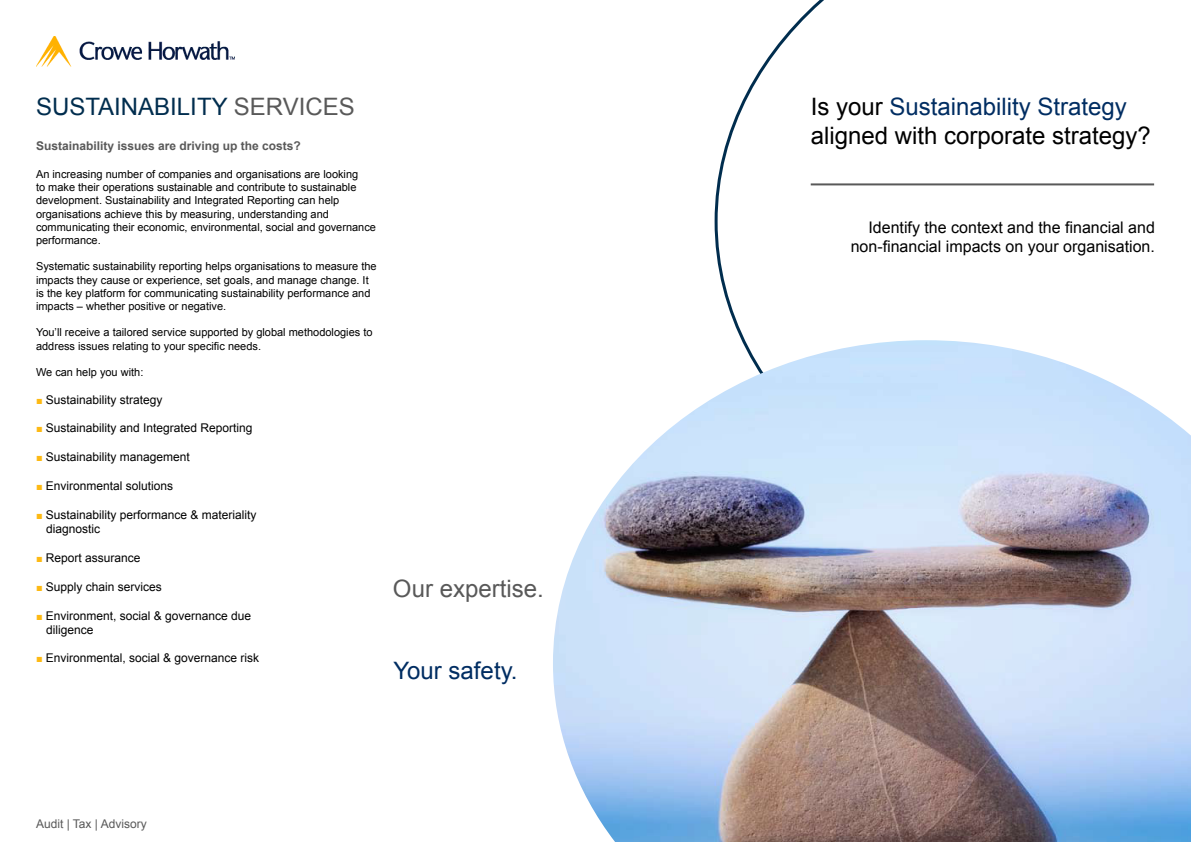
<style>
.page{position:relative;width:1191px;height:842px;background:#fff}
.page>*{position:absolute;margin:0;border:0;box-sizing:border-box;transform-origin:0 0}
.t1{font:24px/28.8px "Arial";color:#000}
.t2{font:24px "Arial";color:#002d4e}
.t3{font:24px "Arial";color:#595959}
.t4{font:24px "Arial";color:#002d62}
.t5{font:16px/19.2px "Arial";color:#000;text-align:right}
.t6{font:12px/14.4px "Arial";color:#000}
.t7{font:700 12px "Arial";color:#595959}
.t8{font:12px "Arial";color:#595959}
.t9{font:11px/13.2px "Arial";color:#000}
.s1{color:#595959}
.s2{font-size:11px;color:#fdb913}
.s3{color:#002d62}
</style>
<div class="page">
<svg style="left:714px;top:0;width:441px;height:340px"></svg>
<img style="left:553px;top:340px;width:638px;height:502px">
<img style="left:36px;top:36px;width:198px;height:31px">
<hr style="left:810px;top:183px;width:344px;height:2px;background:#595959">
<h1 class="t2" style="left:36px;top:91px;width:320px">SUSTAINABILITY <span class="s1">SERVICES</span></h1>
<p class="t7" style="left:36px;top:138px;width:266px">Sustainability issues are driving up the costs?</p>
<p class="t9" style="left:36px;top:168px;width:341px">An increasing number of companies and organisations are looking<br>to make their operations sustainable and contribute to sustainable development. Sustainability and Integrated Reporting can help organisations achieve this by measuring, understanding and communicating their economic, environmental, social and governance performance.</p>
<p class="t9" style="left:36px;top:260px;width:342px">Systematic sustainability reporting helps organisations to measure the impacts they cause or experience, set goals, and manage change It. is the key platform for communicating sustainability performance and impacts – whether positive or negative.</p>
<p class="t9" style="left:36px;top:326px;width:338px">You l l’ receive a tailored service supported by global methodologies to address issues relating to your specific needs.</p>
<p class="t9" style="left:36px;top:366px;width:109px">We can help you with:</p>
<p class="t6" style="left:36px;top:392px;width:128px"><span class="s2">■</span> Sustainability strategy</p>
<p class="t6" style="left:36px;top:421px;width:218px"><span class="s2">■</span> Sustainability and Integrated Reporting</p>
<p class="t6" style="left:36px;top:450px;width:155px"><span class="s2">■</span> Sustainability management</p>
<p class="t6" style="left:36px;top:479px;width:139px"><span class="s2">■</span> Environmental solutions</p>
<p class="t6" style="left:46px;top:507px;width:212px;text-indent:-10px"><span class="s2">■</span> Sustainability performance &amp; materiality diagnostic</p>
<p class="t6" style="left:36px;top:551px;width:106px"><span class="s2">■</span> Report assurance</p>
<p class="t6" style="left:36px;top:579px;width:127px"><span class="s2">■</span> Supply chain services</p>
<p class="t6" style="left:46px;top:608px;width:207px;text-indent:-10px"><span class="s2">■</span> Environment, social &amp; governance due diligence</p>
<p class="t6" style="left:36px;top:650px;width:225px"><span class="s2">■</span> Environmental, social &amp; governance risk</p>
<h1 class="t3" style="left:393px;top:573px;width:152px">Our expertise.</h1>
<h1 class="t4" style="left:393px;top:655px;width:126px">Your safety.</h1>
<p class="t8" style="left:36px;top:816px;width:112px">Audit | Tax | Advisory</p>
<h1 class="t1" style="left:810px;top:93px;width:342px">Is your <span class="s3">Sustainability Strategy </span>aligned with corporate strategy?</h1>
<h2 class="t5" style="left:850px;top:218px;width:306px">Identify the context and the financial and non-financial impacts on your organisation.</h2>
</div>
